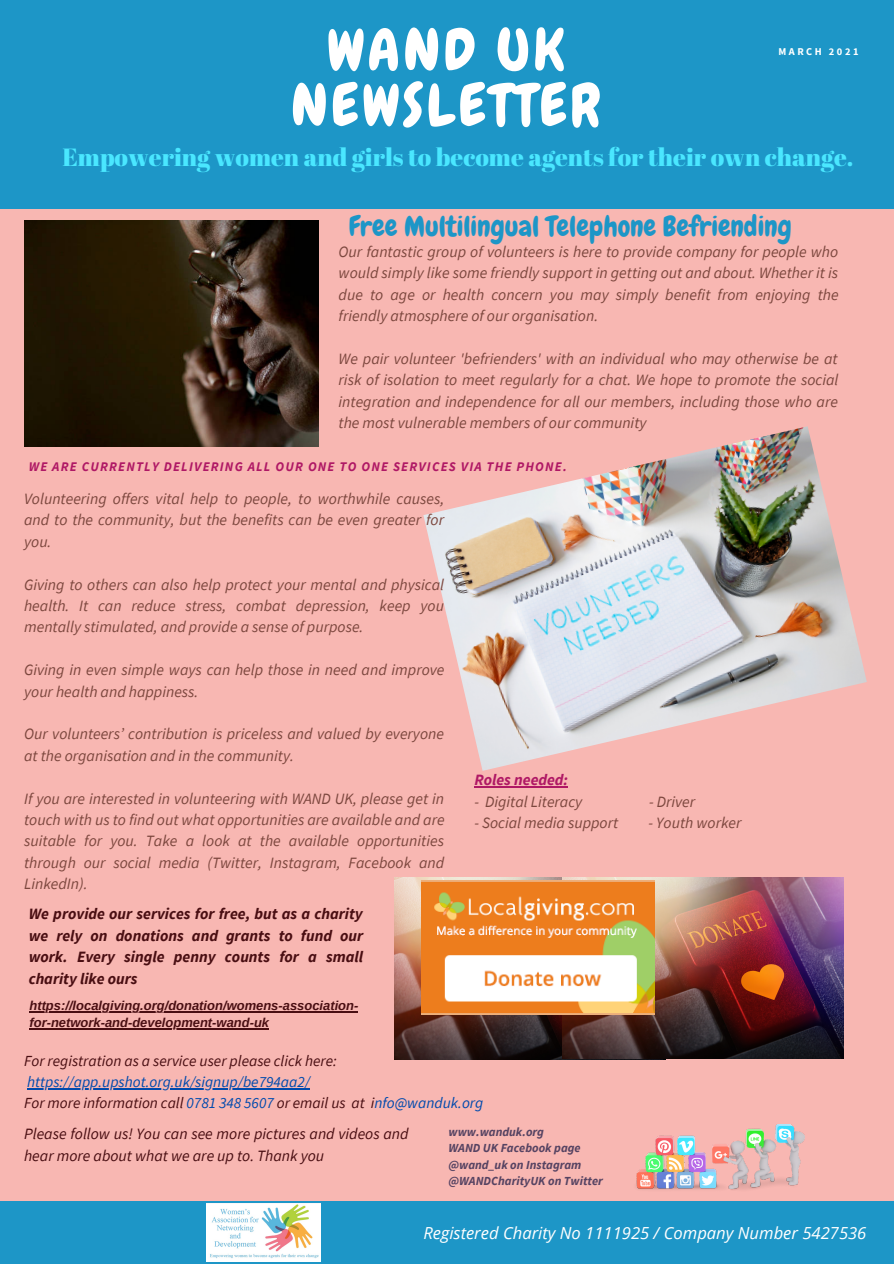
<style>
.page{position:relative;width:894px;height:1264px;background:#fff}
.page>*{position:absolute;margin:0;border:0;box-sizing:border-box;transform-origin:0 0}
.t1{font:58.05px/55.2px "Chewy";letter-spacing:.06em;color:#fff;text-align:center}
.t2{font:28.2px "Chewy";color:#1d96c7}
.t3{font:24.9px "Abril Fatface";color:#4ae7ff}
.t4{font:italic 16.65px "Open Sans";color:#fff}
.t5{font:italic 15.75px/21.5px "Source Sans Pro";color:#7c473e;text-align:justify}
.t6{font:italic 700 15.75px/21.5px "Source Sans Pro";color:#490e12;text-align:justify}
.t7{font:italic 15.75px/21.5px "Source Sans Pro";color:#490e12}
.t8{font:italic 700 15.75px "Source Sans Pro";color:#af1865}
.t9{font:italic 15.45px/20.9px "Source Sans Pro";color:#490e12}
.t10{font:italic 700 13.2px "Source Sans Pro";letter-spacing:.09em;color:#af1865}
.t11{font:italic 700 12.9px/17.5px "Arimo";color:#490e12}
.t12{font:italic 700 12.3px "Source Sans Pro";color:#564362}
.t13{font:700 10.35px "Source Sans Pro";letter-spacing:.24em;color:#fff}
.s1{color:#004aad}
</style>
<div class="page">
<div style="left:0;top:0;width:893px;height:1263px;background:#f8b7b2"></div>
<img style="left:24px;top:221px;width:294px;height:225px">
<img style="left:423px;top:426px;width:443px;height:344px">
<div style="left:0;top:1201px;width:893px;height:62px;background:#1d96c7"></div>
<div style="left:0;top:0;width:893px;height:209px;background:#1d96c7"></div>
<img style="left:636px;top:1124px;width:168px;height:66px">
<img style="left:207px;top:1203px;width:113px;height:58px">
<img style="left:394px;top:877px;width:271px;height:182px">
<hr style="left:474px;top:786px;width:94px;height:1px;background:#af1865">
<img style="left:562px;top:877px;width:281px;height:181px">
<img style="left:421px;top:880px;width:233px;height:134px">
<hr style="left:27px;top:1088px;width:283px;height:1px;background:#004aad">
<hr style="left:29px;top:1010px;width:329px;height:2px;background:#490e12">
<hr style="left:29px;top:1028px;width:240px;height:1px;background:#490e12">
<p class="t1" style="left:291px;top:23px;width:310px">WAND UK<br>NEWSLETTER</p>
<p class="t13" style="left:778px;top:45px;width:81px">MARCH 2021</p>
<p class="t3" style="left:62px;top:139px;width:792px">Empowering women and girls to become agents for their own change.</p>
<p class="t2" style="left:349px;top:208px;width:444px">Free Multilingual Telephone Befriending</p>
<p class="t5" style="left:338px;top:241px;width:501px">Our fantastic group of volunteers is here to provide company for people who would simply like some friendly support in getting out and about. Whether it is due to age or health concern you may simply benefit from enjoying the friendly atmosphere of our organisation.</p>
<p class="t5" style="left:338px;top:348px;width:501px">We pair volunteer 'befrienders' with an individual who may otherwise be at risk of isolation to meet regularly for a chat. We hope to promote the social integration and independence for all our members, including those who are the most vulnerable members of our community</p>
<p class="t10" style="left:29px;top:458px;width:539px">WE ARE CURRENTLY DELIVERING ALL OUR ONE TO ONE SERVICES VIA THE PHONE.</p>
<p class="t5" style="left:24px;top:487px;width:421px">Volunteering offers vital help to people, to worthwhile causes, and to the community, but the benefits can be even greater for you.</p>
<p class="t5" style="left:24px;top:573px;width:421px">Giving to others can also help protect your mental and physical health. It can reduce stress, combat depression, keep you mentally stimulated, and provide a sense of purpose.</p>
<p class="t5" style="left:24px;top:659px;width:422px">Giving in even simple ways can help those in need and improve your health and happiness.</p>
<p class="t5" style="left:24px;top:723px;width:421px">Our volunteers’ contribution is priceless and valued by everyone at the organisation and in the community.</p>
<p class="t5" style="left:24px;top:787px;width:422px">If you are interested in volunteering with WAND UK, please get in touch with us to find out what opportunities are available and are suitable for you. Take a look at the available opportunities through our social media (Twitter, Instagram, Facebook and LinkedIn).</p>
<p class="t6" style="left:29px;top:903px;width:336px">We provide our services for free, but as a charity we rely on donations and grants to fund our work. Every single penny counts for a small charity like ours</p>
<p class="t11" style="left:29px;top:996px;width:330px">https://localgiving.org/donation/womens-association&shy;for-network-and-development-wand-uk</p>
<p class="t8" style="left:474px;top:769px;width:95px">Roles needed:</p>
<p class="t5" style="left:474px;top:790px;width:109px">- Digital Literacy</p>
<p class="t5" style="left:648px;top:790px;width:48px">- Driver</p>
<p class="t5" style="left:474px;top:811px;width:145px">- Social media support</p>
<p class="t5" style="left:648px;top:811px;width:94px">- Youth worker</p>
<p class="t9" style="left:24px;top:1050px;width:314px">For registration as a service user please click here: <span class="s1">https://app.upshot.org.uk/signup/be794aa2/</span></p>
<p class="t9" style="left:24px;top:1092px;width:460px">For more information call <span class="s1">0781 348 5607</span> or email us at i<span class="s1">nfo@wanduk.org</span></p>
<p class="t7" style="left:24px;top:1122px;width:386px">Please follow us! You can see more pictures and videos and hear more about what we are up to. Thank you</p>
<p class="t12" style="left:448px;top:1123px;width:97px">www.wanduk.org</p>
<p class="t12" style="left:448px;top:1140px;width:134px">WAND UK Facebook page</p>
<p class="t12" style="left:448px;top:1156px;width:134px">@wand_uk on Instagram</p>
<p class="t12" style="left:448px;top:1172px;width:156px">@WANDCharityUK on Twitter</p>
<p class="t4" style="left:423px;top:1221px;width:444px">Registered Charity No 1111925 / Company Number 5427536</p>
</div>
